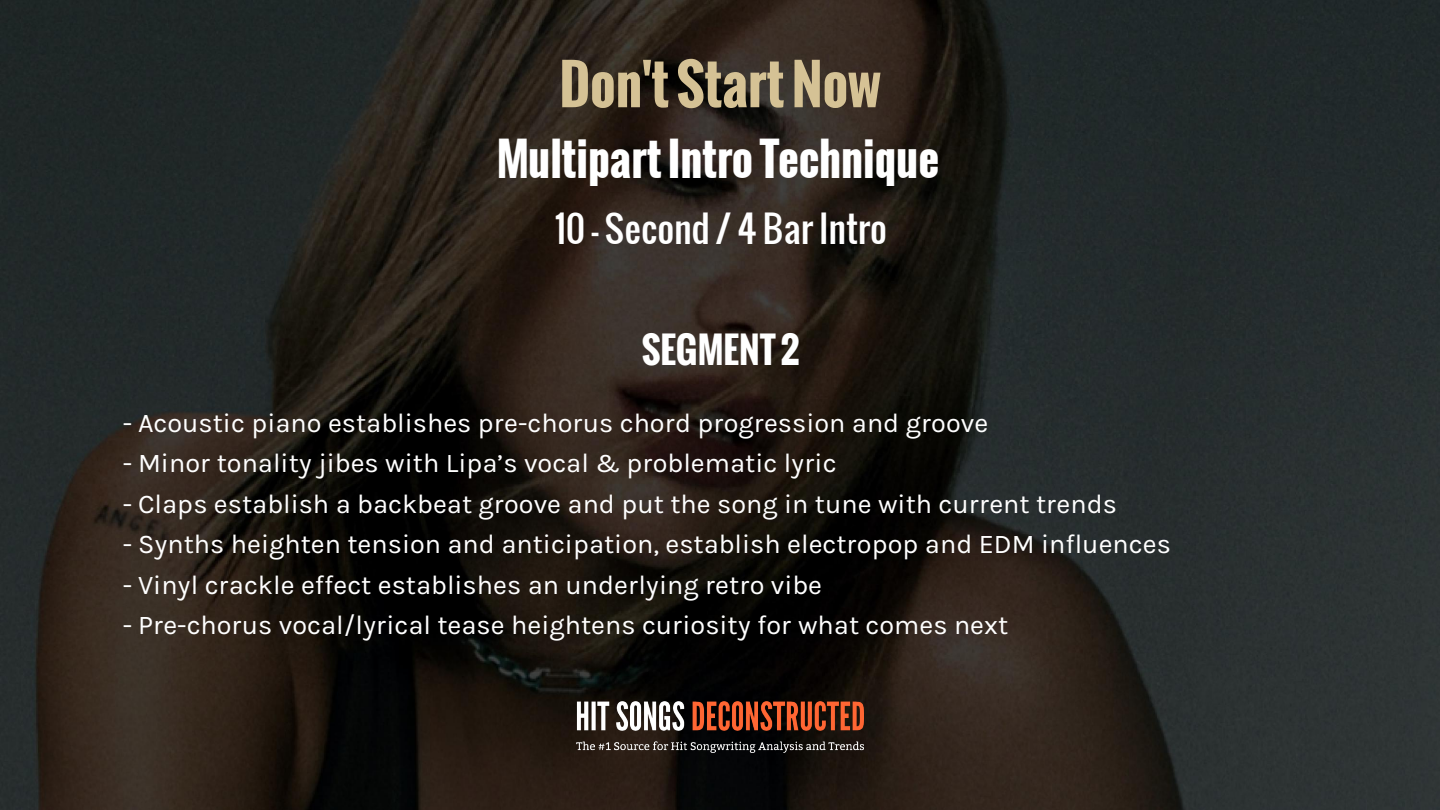
<style>
.page{position:relative;width:1440px;height:810px;background:#fff}
.page>*{position:absolute;margin:0;border:0;box-sizing:border-box;transform-origin:0 0}
.t1{font:700 54px "Oswald";color:#d5c295}
.t2{font:700 45px "Oswald";color:#fff}
.t3{font:36px "Oswald";color:#fff}
.t4{font:700 36px "Oswald";color:#fff}
.t5{font:27px "Karla";color:#fff}
</style>
<div class="page">
<img style="left:0;top:0;width:1440px;height:810px">
<img style="left:577px;top:701px;width:287px;height:51px">
<h1 class="t1" style="left:559px;top:44px;width:323px">Don't Start Now</h1>
<h2 class="t2" style="left:496px;top:125px;width:444px">Multipart Intro Technique</h2>
<h3 class="t3" style="left:554px;top:201px;width:334px">10 - Second / 4 Bar Intro</h3>
<h3 class="t4" style="left:642px;top:322px;width:160px">SEGMENT 2</h3>
<p class="t5" style="left:122px;top:407px;width:868px">- Acoustic piano establishes pre-chorus chord progression and groove</p>
<p class="t5" style="left:122px;top:448px;width:716px">- Minor tonality jibes with Lipa’s vocal &amp; problematic lyric</p>
<p class="t5" style="left:122px;top:488px;width:996px">- Claps establish a backbeat groove and put the song in tune with current trends</p>
<p class="t5" style="left:122px;top:529px;width:1050px">- Synths heighten tension and anticipation, establish electropop and EDM influences</p>
<p class="t5" style="left:122px;top:569px;width:701px">- Vinyl crackle effect establishes an underlying retro vibe</p>
<p class="t5" style="left:122px;top:610px;width:887px">- Pre-chorus vocal/lyrical tease heightens curiosity for what comes next</p>
</div>
